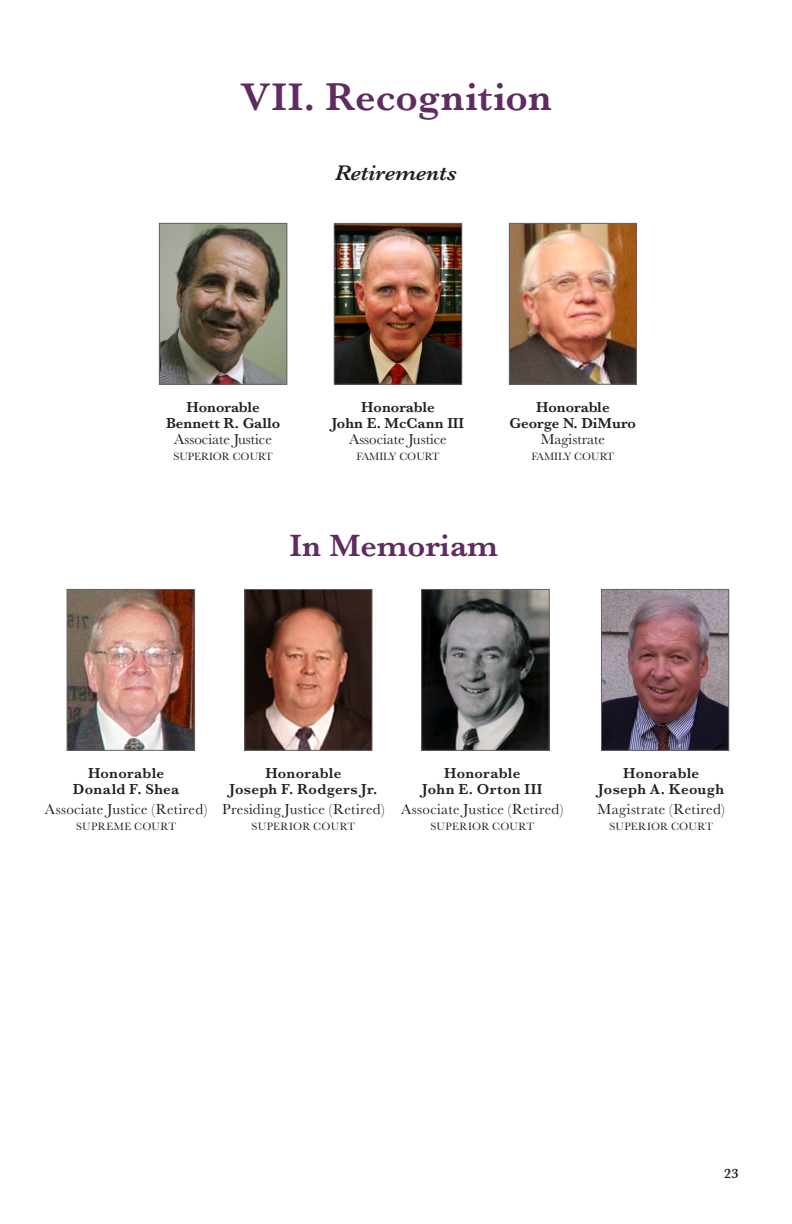
<style>
.page{position:relative;width:792px;height:1224px;background:#fff}
.page>*{position:absolute;margin:0;border:0;box-sizing:border-box;transform-origin:0 0}
.t1{font:600 40px "Baskerville";letter-spacing:.005em;color:#5f2c62}
.t2{font:600 32px "Baskerville";letter-spacing:.005em;color:#5f2c62}
.t3{font:italic 600 22px "Baskerville";color:#231f20}
.t4{font:600 15px/16px "Baskerville";letter-spacing:.01em;color:#231f20;text-align:center}
.t5{font:15px "Baskerville";letter-spacing:.015em;color:#231f20}
.t6{font:600 14px "Baskerville";color:#231f20}
.t7{font:11px "Baskerville";letter-spacing:.01em;color:#231f20}
.t8{font:11px "Baskerville";letter-spacing:.04em;color:#231f20}
</style>
<div class="page">
<img style="left:69px;top:591px;width:124px;height:158px">
<div style="left:67px;top:589px;width:128px;height:162px;border:1px solid #636366"></div>
<img style="left:423px;top:591px;width:124px;height:158px">
<div style="left:421px;top:589px;width:128px;height:162px;border:1px solid #636366"></div>
<img style="left:603px;top:591px;width:124px;height:158px">
<div style="left:601px;top:589px;width:128px;height:162px;border:1px solid #636366"></div>
<img style="left:246px;top:591px;width:124px;height:158px">
<div style="left:244px;top:589px;width:128px;height:162px;border:1px solid #636366"></div>
<img style="left:511px;top:225px;width:124px;height:158px">
<div style="left:509px;top:223px;width:128px;height:162px;border:1px solid #636366"></div>
<img style="left:161px;top:225px;width:124px;height:158px">
<div style="left:159px;top:223px;width:128px;height:162px;border:1px solid #636366"></div>
<img style="left:336px;top:225px;width:124px;height:158px">
<div style="left:334px;top:223px;width:128px;height:162px;border:1px solid #636366"></div>
<p class="t1" style="left:240px;top:69px;width:313px">VII. Recognition</p>
<p class="t3" style="left:335px;top:158px;width:123px">Retirements</p>
<p class="t4" style="left:166px;top:399px;width:116px">Honorable<br>Bennett R. Gallo</p>
<p class="t5" style="left:174px;top:429px;width:99px">Associate Justice</p>
<p class="t7" style="left:174px;top:449px;width:101px">SUPERIOR COURT</p>
<p class="t4" style="left:332px;top:399px;width:134px">Honorable<br>John E. McCann III</p>
<p class="t5" style="left:349px;top:429px;width:99px">Associate Justice</p>
<p class="t7" style="left:357px;top:449px;width:84px">FAMILY COURT</p>
<p class="t4" style="left:510px;top:399px;width:128px">Honorable<br>George N. DiMuro</p>
<p class="t5" style="left:541px;top:429px;width:66px">Magistrate</p>
<p class="t7" style="left:531px;top:449px;width:84px">FAMILY COURT</p>
<p class="t2" style="left:290px;top:523px;width:210px">In Memoriam</p>
<p class="t4" style="left:73px;top:765px;width:108px">Honorable<br>Donald F. Shea</p>
<p class="t5" style="left:45px;top:800px;width:164px">Associate Justice (Retired)</p>
<p class="t8" style="left:76px;top:820px;width:102px">SUPREME COURT</p>
<p class="t4" style="left:229px;top:765px;width:150px">Honorable<br>Joseph F. Rodgers Jr.</p>
<p class="t5" style="left:222px;top:800px;width:164px">Presiding Justice (Retired)</p>
<p class="t7" style="left:252px;top:820px;width:105px">SUPERIOR COURT</p>
<p class="t4" style="left:422px;top:765px;width:122px">Honorable<br>John E. Orton III</p>
<p class="t5" style="left:401px;top:800px;width:164px">Associate Justice (Retired)</p>
<p class="t7" style="left:430px;top:820px;width:105px">SUPERIOR COURT</p>
<p class="t4" style="left:598px;top:765px;width:127px">Honorable<br>Joseph A. Keough</p>
<p class="t5" style="left:597px;top:800px;width:129px">Magistrate (Retired)</p>
<p class="t7" style="left:609px;top:820px;width:105px">SUPERIOR COURT</p>
<p class="t6" style="left:724px;top:1163px;width:16px">23</p>
</div>
